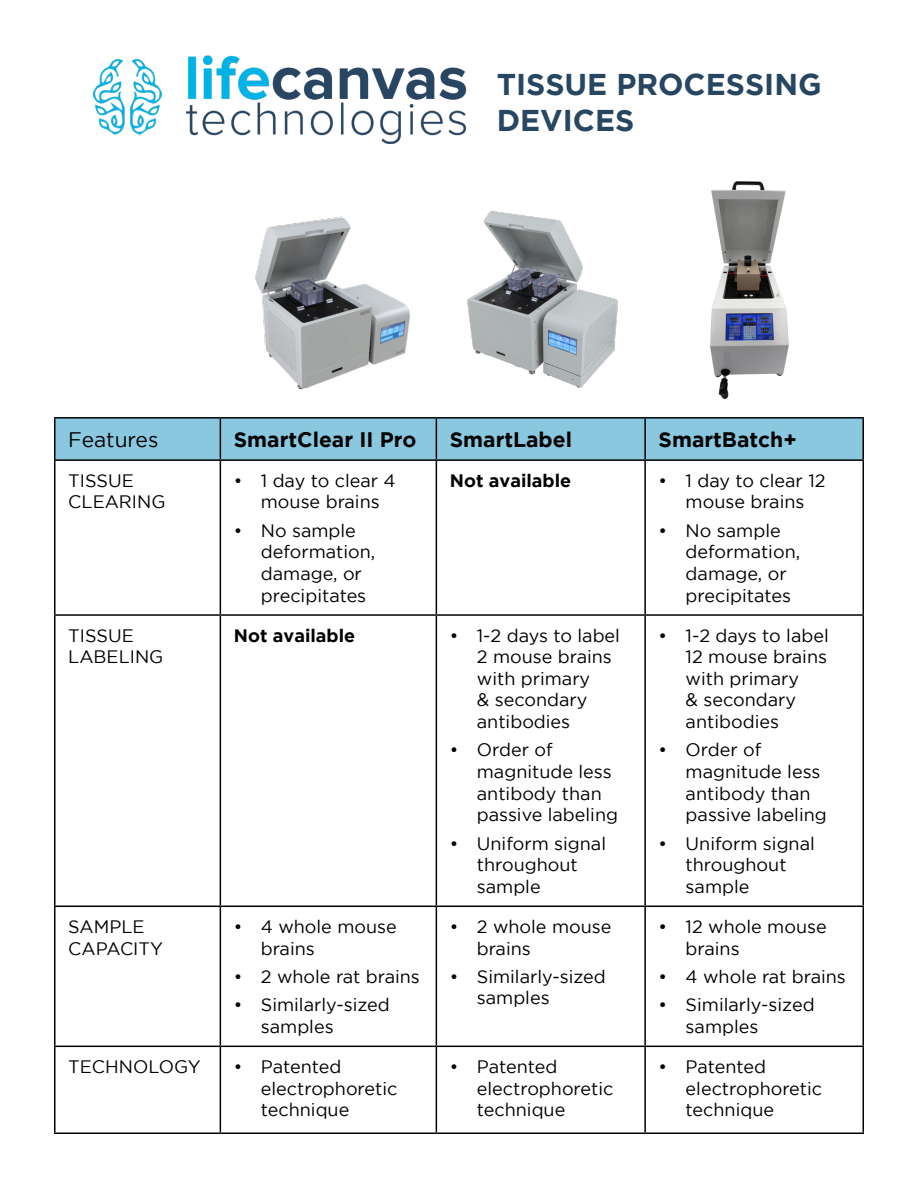
<style>
.page{position:relative;width:918px;height:1188px;background:#fff}
.page>*{position:absolute;margin:0;border:0;box-sizing:border-box;transform-origin:0 0}
.t1{font:700 30px/36px "Gotham";color:#264662}
.t2{font:700 21px "Gotham";color:#000}
.t3{font:21px "Gotham";color:#000}
.t4{font:18px/21.6px "Gotham";color:#000}
.t5{font:700 18px "Gotham";color:#000}
</style>
<div class="page">
<div style="left:56px;top:419px;width:806px;height:40px;background:#8ac8df"></div>
<svg style="left:56px;top:461px;width:806px;height:671px"></svg>
<hr style="left:54px;top:417px;width:166px;height:2px;background:#000">
<hr style="left:54px;top:419px;width:2px;height:40px;background:#000">
<hr style="left:220px;top:417px;width:216px;height:2px;background:#000">
<hr style="left:220px;top:419px;width:1px;height:40px;background:#000">
<hr style="left:436px;top:417px;width:209px;height:2px;background:#000">
<hr style="left:436px;top:419px;width:1px;height:40px;background:#000">
<hr style="left:645px;top:417px;width:219px;height:2px;background:#000">
<hr style="left:644px;top:419px;width:2px;height:40px;background:#000">
<hr style="left:862px;top:419px;width:2px;height:40px;background:#000">
<hr style="left:54px;top:459px;width:166px;height:2px;background:#000">
<hr style="left:54px;top:461px;width:2px;height:153px;background:#000">
<hr style="left:220px;top:459px;width:216px;height:2px;background:#000">
<hr style="left:220px;top:461px;width:1px;height:153px;background:#000">
<hr style="left:436px;top:459px;width:209px;height:2px;background:#000">
<hr style="left:436px;top:461px;width:1px;height:153px;background:#000">
<hr style="left:645px;top:459px;width:219px;height:2px;background:#000">
<hr style="left:644px;top:461px;width:2px;height:153px;background:#000">
<hr style="left:862px;top:461px;width:2px;height:153px;background:#000">
<hr style="left:54px;top:614px;width:166px;height:2px;background:#000">
<hr style="left:54px;top:616px;width:2px;height:290px;background:#000">
<hr style="left:220px;top:614px;width:216px;height:2px;background:#000">
<hr style="left:220px;top:616px;width:1px;height:290px;background:#000">
<hr style="left:436px;top:614px;width:209px;height:2px;background:#000">
<hr style="left:436px;top:616px;width:1px;height:290px;background:#000">
<hr style="left:645px;top:614px;width:219px;height:2px;background:#000">
<hr style="left:644px;top:616px;width:2px;height:290px;background:#000">
<hr style="left:862px;top:616px;width:2px;height:290px;background:#000">
<hr style="left:54px;top:906px;width:166px;height:1px;background:#000">
<hr style="left:54px;top:907px;width:2px;height:139px;background:#000">
<hr style="left:220px;top:906px;width:216px;height:1px;background:#000">
<hr style="left:220px;top:907px;width:1px;height:139px;background:#000">
<hr style="left:436px;top:906px;width:209px;height:1px;background:#000">
<hr style="left:436px;top:907px;width:1px;height:139px;background:#000">
<hr style="left:645px;top:906px;width:219px;height:1px;background:#000">
<hr style="left:644px;top:907px;width:2px;height:139px;background:#000">
<hr style="left:862px;top:907px;width:2px;height:139px;background:#000">
<hr style="left:54px;top:1046px;width:166px;height:1px;background:#000">
<hr style="left:54px;top:1047px;width:2px;height:85px;background:#000">
<hr style="left:220px;top:1046px;width:216px;height:1px;background:#000">
<hr style="left:220px;top:1047px;width:1px;height:85px;background:#000">
<hr style="left:436px;top:1046px;width:209px;height:1px;background:#000">
<hr style="left:436px;top:1047px;width:1px;height:85px;background:#000">
<hr style="left:645px;top:1046px;width:219px;height:1px;background:#000">
<hr style="left:644px;top:1047px;width:2px;height:85px;background:#000">
<hr style="left:862px;top:1047px;width:2px;height:85px;background:#000">
<hr style="left:54px;top:1132px;width:166px;height:2px;background:#000">
<hr style="left:220px;top:1132px;width:216px;height:2px;background:#000">
<hr style="left:436px;top:1132px;width:209px;height:2px;background:#000">
<hr style="left:645px;top:1132px;width:219px;height:2px;background:#000">
<img style="left:93px;top:55px;width:373px;height:89px">
<img style="left:255px;top:216px;width:155px;height:174px">
<img style="left:467px;top:211px;width:151px;height:177px">
<img style="left:710px;top:181px;width:79px;height:219px">
<h1 class="t1" style="left:497px;top:66px;width:326px">TISSUE PROCESSING<br>DEVICES</h1>
<p class="t3" style="left:68px;top:428px;width:92px">Features</p>
<p class="t2" style="left:234px;top:427px;width:184px">SmartClear II Pro</p>
<p class="t2" style="left:450px;top:427px;width:124px">SmartLabel</p>
<p class="t2" style="left:659px;top:427px;width:140px">SmartBatch+</p>
<p class="t4" style="left:68px;top:469px;width:99px">TISSUE<br>CLEARING</p>
<p class="t4" style="left:261px;top:469px;width:136px;text-indent:-27px">• 1 day to clear 4 mouse brains</p>
<p class="t4" style="left:261px;top:519px;width:116px;text-indent:-27px">• No sample deformation, damage, or precipitates</p>
<p class="t5" style="left:450px;top:470px;width:123px">Not available</p>
<p class="t4" style="left:659px;top:469px;width:168px;text-align:center">• 1 day to clear 12 mouse brains</p>
<p class="t4" style="left:686px;top:519px;width:116px;text-indent:-27px">• No sample deformation, damage, or precipitates</p>
<p class="t4" style="left:68px;top:624px;width:97px">TISSUE<br>LABELING</p>
<p class="t5" style="left:234px;top:625px;width:123px">Not available</p>
<p class="t4" style="left:477px;top:624px;width:145px;text-indent:-27px">• 1-2 days to label<br>2 mouse brains with primary<br>&amp; secondary antibodies</p>
<p class="t4" style="left:477px;top:739px;width:143px;text-indent:-27px">• Order of magnitude less antibody than passive labeling</p>
<p class="t4" style="left:477px;top:832px;width:131px;text-indent:-27px">• Uniform signal throughout sample</p>
<p class="t4" style="left:68px;top:915px;width:96px">SAMPLE<br>CAPACITY</p>
<p class="t4" style="left:261px;top:915px;width:137px;text-indent:-27px">• 4 whole mouse brains</p>
<p class="t4" style="left:234px;top:965px;width:188px">• 2 whole rat brains</p>
<p class="t4" style="left:261px;top:994px;width:131px;text-indent:-27px">• Similarly-sized samples</p>
<p class="t4" style="left:477px;top:915px;width:136px;text-indent:-27px">• 2 whole mouse brains</p>
<p class="t4" style="left:477px;top:965px;width:131px;text-indent:-27px">• Similarly-sized samples</p>
<p class="t4" style="left:686px;top:624px;width:145px;text-indent:-27px">• 1-2 days to label<br>12 mouse brains with primary<br>&amp; secondary antibodies</p>
<p class="t4" style="left:686px;top:739px;width:143px;text-indent:-27px">• Order of magnitude less antibody than passive labeling</p>
<p class="t4" style="left:686px;top:832px;width:131px;text-indent:-27px">• Uniform signal throughout sample</p>
<p class="t4" style="left:686px;top:915px;width:143px;text-indent:-27px">• 12 whole mouse brains</p>
<p class="t4" style="left:659px;top:965px;width:189px">• 4 whole rat brains</p>
<p class="t4" style="left:686px;top:994px;width:131px;text-indent:-27px">• Similarly-sized samples</p>
<p class="t4" style="left:68px;top:1056px;width:134px">TECHNOLOGY</p>
<p class="t4" style="left:261px;top:1056px;width:138px;text-indent:-27px">• Patented electrophoretic technique</p>
<p class="t4" style="left:477px;top:1056px;width:138px;text-indent:-27px">• Patented electrophoretic technique</p>
<p class="t4" style="left:686px;top:1056px;width:138px;text-indent:-27px">• Patented electrophoretic technique</p>
</div>
